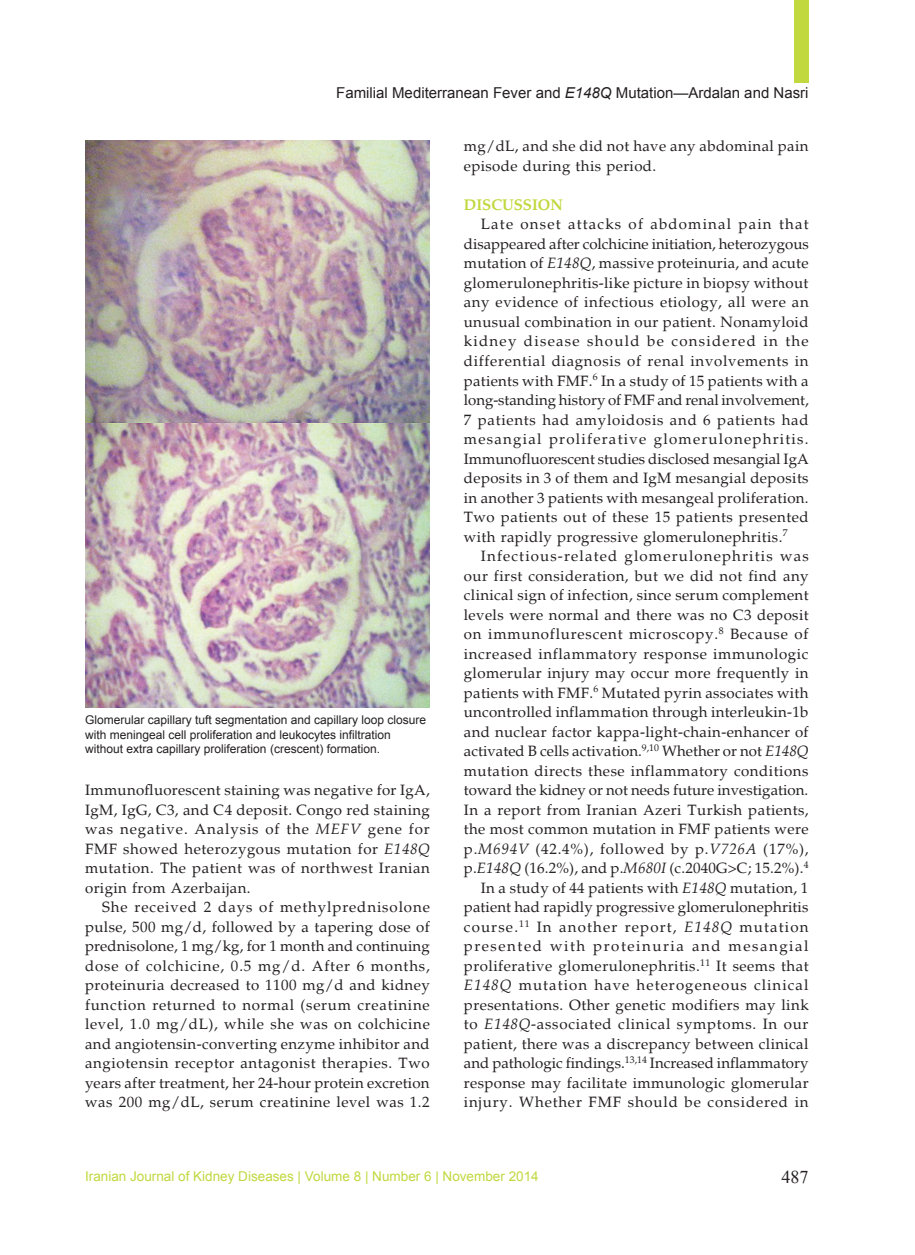
<style>
.page{position:relative;width:915px;height:1255px;background:#fff}
.page>*{position:absolute;margin:0;border:0;box-sizing:border-box;transform-origin:0 0}
.t1{font:18px "Times New Roman";color:#231f20}
.t2{font:700 15.75px "Palatino";color:#c2d83f;scale:.95 1}
.t3{font:15px/19.5px "Palatino";letter-spacing:.025em;color:#231f20;text-align:justify}
.t4{font:15px "Arial";color:#231f20}
.t5{font:13.5px "Arial";color:#c2d83f}
.t6{font:12px/14.4px "Arial";color:#231f20}
.s1{font-style:italic}
</style>
<div class="page">
<div style="left:793px;top:0;width:15px;height:83px;background:#c2d83f"></div>
<img style="left:85px;top:140px;width:344px;height:567px">
<p class="t4" style="left:336px;top:82px;width:473px">Familial Mediterranean Fever and <span class="s1">E148Q</span> Mutation—Ardalan and Nasri</p>
<p class="t6" style="left:85px;top:712px;width:342px">Glomerular capillary tuft segmentation and capillary loop closure with meningeal cell proliferation and leukocytes infiltration without extra capillary proliferation (crescent) formation.</p>
<p class="t3" style="left:85px;top:780px;width:346px">Immunofluorescent staining was negative for IgA, IgM, IgG, C3, and C4 deposit. Congo red staining was negative. Analysis of the <span class="s1">MEFV</span> gene for FMF showed heterozygous mutation for <span class="s1">E148Q </span>mutation. The patient was of northwest Iranian origin from Azerbaijan.</p>
<p class="t3" style="left:85px;top:897px;width:346px;text-indent:17px">She received 2 days of methylprednisolone pulse, 500 mg/d, followed by a tapering dose of prednisolone, 1 mg/kg, for 1 month and continuing dose of colchicine, 0.5 mg/d. After 6 months, proteinuria decreased to 1100 mg/d and kidney function returned to normal (serum creatinine level, 1.0 mg/dL), while she was on colchicine and angiotensin-converting enzyme inhibitor and angiotensin receptor antagonist therapies. Two years after treatment, her 24-hour protein excretion was 200 mg/dL, serum creatinine level was 1.2</p>
<p class="t3" style="left:463px;top:137px;width:346px">mg/dL, and she did not have any abdominal pain episode during this period.</p>
<p class="t2" style="left:463px;top:195px;width:106px">DISCUSSION</p>
<p class="t3" style="left:463px;top:215px;width:346px;text-indent:17px">Late onset attacks of abdominal pain that disappeared after colchicine initiation, heterozygous mutation of <span class="s1">E148Q</span>, massive proteinuria, and acute glomerulonephritis-like picture in biopsy without any evidence of infectious etiology, all were an unusual combination in our patient. Nonamyloid kidney disease should be considered in the differential diagnosis of renal involvements in patients with FMF.<sup>6</sup> In a study of 15 patients with a long-standing history of FMF and renal involvement, 7 patients had amyloidosis and 6 patients had mesangial proliferative glomerulonephritis.<br>Immunofluorescent studies disclosed mesangial IgA deposits in 3 of them and IgM mesangial deposits in another 3 patients with mesangeal proliferation.<br>Two patients out of these 15 patients presented with rapidly progressive glomerulonephritis.<sup>7</sup></p>
<p class="t3" style="left:463px;top:546px;width:346px;text-align:right">Infectious-related glomerulonephritis was our first consideration, but we did not find any clinical sign of infection, since serum complement levels were normal and there was no C3 deposit on immunoflurescent microscopy.<sup>8</sup> Because of increased inflammatory response immunologic glomerular injury may occur more frequently in patients with FMF.<sup>6</sup> Mutated pyrin associates with uncontrolled inflammation through interleukin-1b and nuclear factor kappa-light-chain-enhancer of activated B cells activation.<sup>9,10</sup> Whether or not <span class="s1">E148Q </span>mutation directs these inflammatory conditions toward the kidney or not needs future investigation.<br>In a report from Iranian Azeri Turkish patients, the most common mutation in FMF patients were p.<span class="s1">M694V</span> (42.4%), followed by p.<span class="s1">V726A</span> (17%), p.<span class="s1">E148Q</span> (16.2%), and p.<span class="s1">M680I</span> (c.2040G&gt;C; 15.2%).<sup>4<br></sup>In a study of 44 patients with <span class="s1">E148Q</span> mutation, 1 patient had rapidly progressive glomerulonephritis course.<sup>11</sup> In another report, <span class="s1">E148Q</span> mutation presented with proteinuria and mesangial proliferative glomerulonephritis.<sup>11</sup> It seems that <span class="s1">E148Q</span> mutation have heterogeneous clinical presentations. Other genetic modifiers may link to <span class="s1">E148Q</span>-associated clinical symptoms. In our patient, there was a discrepancy between clinical and pathologic findings.<sup>13,14</sup> Increased inflammatory response may facilitate immunologic glomerular injury. Whether FMF should be considered in</p>
<p class="t5" style="left:85px;top:1166px;width:455px">Iranian Journal of Kidney Diseases | Volume 8 | Number 6 | November 2014</p>
<p class="t1" style="left:781px;top:1164px;width:28px">487</p>
</div>
